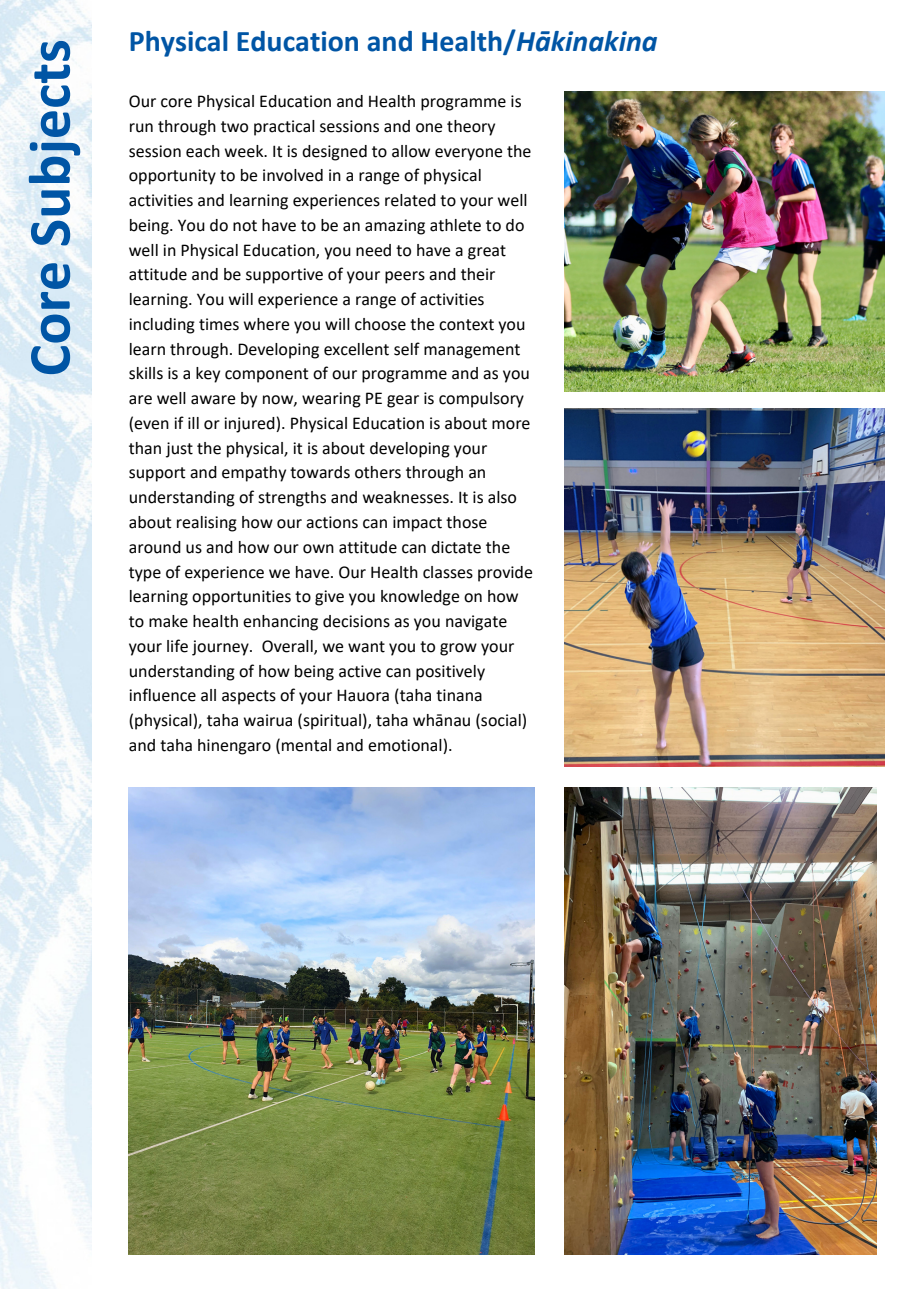
<style>
.page{position:relative;width:918px;height:1289px;background:#fff}
.page>*{position:absolute;margin:0;border:0;box-sizing:border-box;transform-origin:0 0}
.t1{font:700 60px "Calibri";color:#0055a5}
.t2{font:700 30px "Calibri";color:#0055a5}
.t3{font:18px/24.8px "Calibri";color:#000}
.s1{font-style:italic}
</style>
<div class="page">
<img style="left:0;top:0;width:91px;height:1288px">
<img style="left:129px;top:787px;width:406px;height:467px">
<img style="left:564px;top:92px;width:321px;height:299px">
<img style="left:564px;top:787px;width:313px;height:467px">
<img style="left:564px;top:408px;width:321px;height:357px">
<p class="t1" style="left:25px;top:376px;width:339px;rotate:-90deg">Core Subjects</p>
<p class="t2" style="left:129px;top:28px;width:530px">Physical Education and Health/<span class="s1">Hākinakina</span></p>
<p class="t3" style="left:129px;top:90px;width:406px">Our core Physical Education and Health programme is run through two practical sessions and one theory session each week. It is designed to allow everyone the opportunity to be involved in a range of physical activities and learning experiences related to your well being. You do not have to be an amazing athlete to do well in Physical Education, you need to have a great attitude and be supportive of your peers and their learning. You will experience a range of activities including times where you will choose the context you learn through. Developing excellent self management skills is a key component of our programme and as you are well aware by now, wearing PE gear is compulsory (even if ill or injured). Physical Education is about more than just the physical, it is about developing your support and empathy towards others through an understanding of strengths and weaknesses. It is also about realising how our actions can impact those around us and how our own attitude can dictate the type of experience we have. Our Health classes provide learning opportunities to give you knowledge on how to make health enhancing decisions as you navigate your life journey. Overall, we want you to grow your understanding of how being active can positively influence all aspects of your Hauora (taha tinana (physical), taha wairua (spiritual), taha whānau (social) and taha hinengaro (mental and emotional).</p>
</div>
